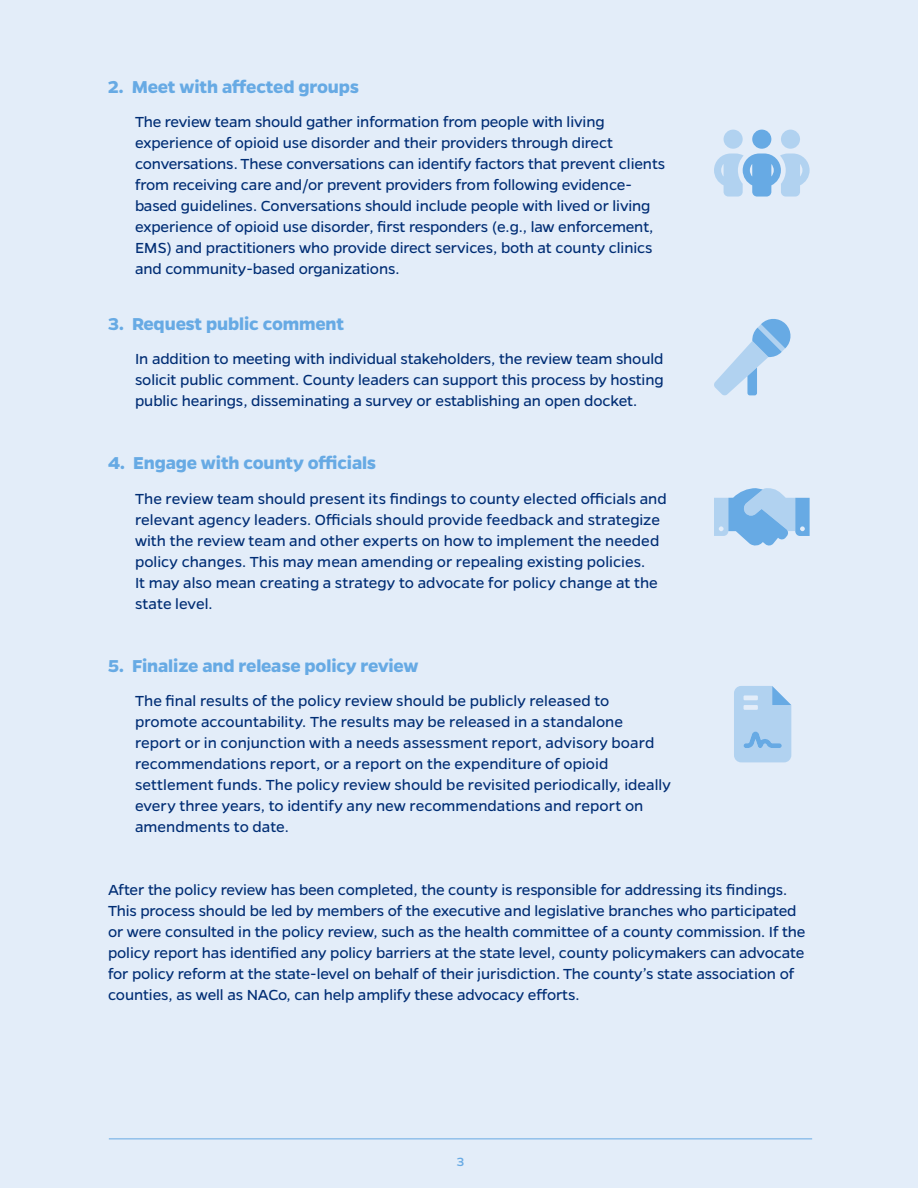
<style>
.page{position:relative;width:918px;height:1188px;background:#e3edf9}
.page>*{position:absolute;margin:0;border:0;box-sizing:border-box;transform-origin:0 0}
.t1{font:700 19.5px "Gentona";letter-spacing:-.01em;color:#67aae4}
.t2{font:16.5px/21px "Gentona";letter-spacing:-.005em;color:#002d74}
.t3{font:500 13.5px "Gentona";color:#67aae4}
</style>
<div class="page">
<hr style="left:109px;top:1138px;width:703px;height:1px;background:#67aae4">
<svg style="left:714px;top:130px;width:96px;height:67px"></svg>
<svg style="left:714px;top:319px;width:77px;height:77px"></svg>
<svg style="left:714px;top:488px;width:96px;height:58px"></svg>
<svg style="left:734px;top:686px;width:57px;height:76px;background:#add0ef"></svg>
<p class="t1" style="left:108px;top:75px;width:253px">2. Meet with affected groups</p>
<p class="t2" style="left:135px;top:111px;width:532px">The review team should gather information from people with living experience of opioid use disorder and their providers through direct conversations. These conversations can identify factors that prevent clients from receiving care and/or prevent providers from following evidence&shy;based guidelines. Conversations should include people with lived or living experience of opioid use disorder, first responders (e.g., law enforcement, EMS) and practitioners who provide direct services, both at county clinics and community-based organizations.</p>
<p class="t1" style="left:108px;top:312px;width:238px">3. Request public comment</p>
<p class="t2" style="left:135px;top:348px;width:530px;text-align:justify">In addition to meeting with individual stakeholders, the review team should solicit public comment. County leaders can support this process by hosting public hearings, disseminating a survey or establishing an open docket.</p>
<p class="t1" style="left:108px;top:452px;width:270px">4. Engage with county officials</p>
<p class="t2" style="left:135px;top:488px;width:533px">The review team should present its findings to county elected officials and relevant agency leaders. Officials should provide feedback and strategize with the review team and other experts on how to implement the needed policy changes. This may mean amending or repealing existing policies.<br>It may also mean creating a strategy to advocate for policy change at the state level.</p>
<p class="t1" style="left:108px;top:654px;width:312px">5. Finalize and release policy review</p>
<p class="t2" style="left:135px;top:690px;width:537px">The final results of the policy review should be publicly released to promote accountability. The results may be released in a standalone report or in conjunction with a needs assessment report, advisory board recommendations report, or a report on the expenditure of opioid settlement funds. The policy review should be revisited periodically, ideally every three years, to identify any new recommendations and report on amendments to date.</p>
<p class="t2" style="left:108px;top:879px;width:699px">After the policy review has been completed, the county is responsible for addressing its findings.<br>This process should be led by members of the executive and legislative branches who participated or were consulted in the policy review, such as the health committee of a county commission. If the policy report has identified any policy barriers at the state level, county policymakers can advocate for policy reform at the state-level on behalf of their jurisdiction. The county’s state association of counties, as well as NACo, can help amplify these advocacy efforts.</p>
<p class="t3" style="left:457px;top:1154px;width:9px">3</p>
</div>
